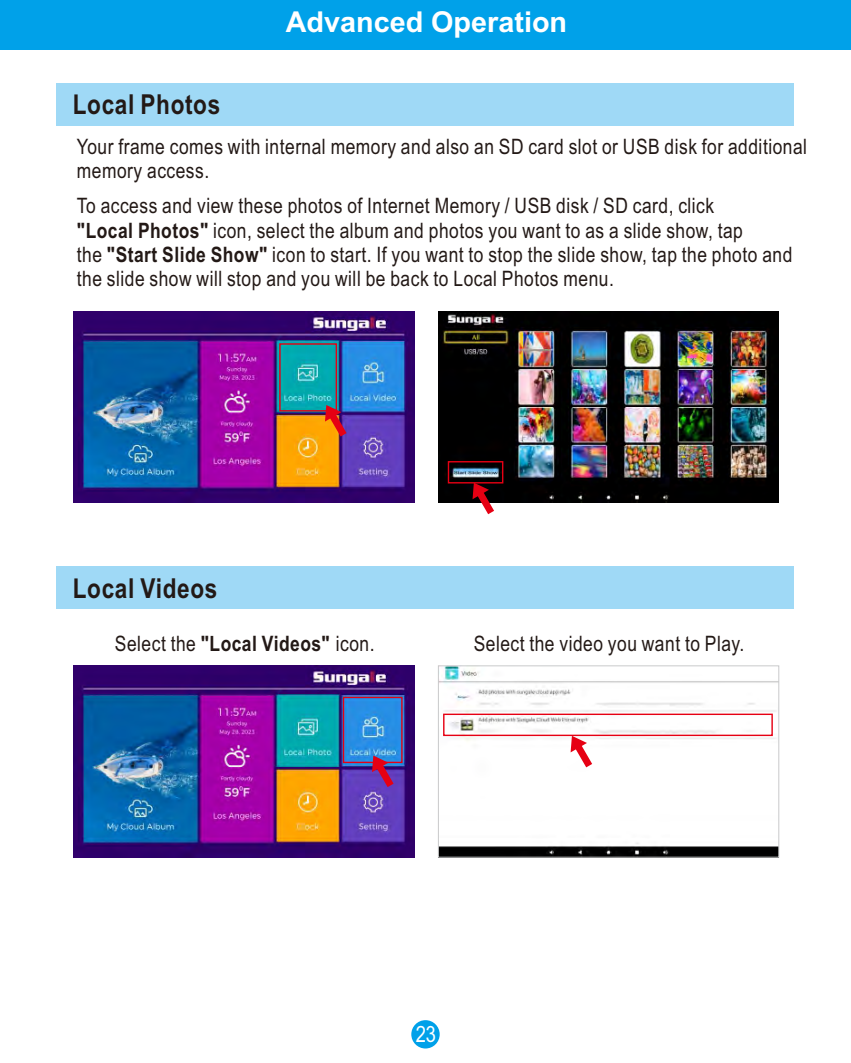
<style>
.page{position:relative;width:851px;height:1063px;background:#fff}
.page>*{position:absolute;margin:0;border:0;box-sizing:border-box;transform-origin:0 0}
.t1{font:700 28.75px "Arial";color:#fff}
.t2{font:700 27.5px "Arial Narrow";letter-spacing:.025em;color:#231916}
.t3{font:22.5px "Arial Narrow";color:#fff}
.t4{font:21.25px/24.2px "Arial Narrow";letter-spacing:.025em;color:#231916}
.s1{font-weight:700}
</style>
<div class="page">
<img style="left:74px;top:666px;width:340px;height:191px">
<img style="left:74px;top:311px;width:340px;height:192px">
<div style="left:57px;top:567px;width:737px;height:42px;background:#9fd9f6"></div>
<div style="left:57px;top:83px;width:737px;height:43px;background:#9fd9f6"></div>
<div style="left:0;top:0;width:850px;height:50px;background:#00a1e9"></div>
<img style="left:438px;top:311px;width:340px;height:192px">
<div style="left:411px;top:1020px;width:28px;height:29px;background:#00a1e9;border-radius:50%"></div>
<svg style="left:372px;top:756px;width:21px;height:31px"></svg>
<div style="left:447px;top:461px;width:56px;height:23px;border:1px solid #e60013"></div>
<div style="left:343px;top:697px;width:59px;height:66px;border:1px solid #e60013"></div>
<div style="left:279px;top:343px;width:58px;height:69px;border:1px solid #e60013"></div>
<svg style="left:325px;top:405px;width:21px;height:32px"></svg>
<svg style="left:472px;top:483px;width:22px;height:31px"></svg>
<img style="left:440px;top:667px;width:337px;height:189px">
<div style="left:438px;top:665px;width:341px;height:193px;border:1px solid #c9cacb"></div>
<div style="left:443px;top:714px;width:329px;height:22px;border:1px solid #e60013"></div>
<svg style="left:570px;top:736px;width:22px;height:31px"></svg>
<h1 class="t1" style="left:286px;top:12px;width:283px">Advanced Operation</h1>
<p class="t2" style="left:73px;top:94px;width:149px">Local Photos</p>
<p class="t4" style="left:77px;top:136px;width:731px">Your frame comes with internal memory and also an SD card slot or USB disk for additional memory access.</p>
<p class="t4" style="left:77px;top:196px;width:717px">To access and view these photos of Internet Memory / USB disk / SD card, click<br><span class="s1">"Local Photos"</span> icon, select the album and photos you want to as a slide show, tap<br>the <span class="s1">"Start Slide Show"</span> icon to start. If you want to stop the slide show, tap the photo and the slide show will stop and you will be back to Local Photos menu.</p>
<p class="t2" style="left:73px;top:578px;width:146px">Local Videos</p>
<p class="t4" style="left:115px;top:634px;width:261px">Select the <span class="s1">"Local Videos"</span> icon.</p>
<p class="t4" style="left:473px;top:634px;width:272px">Select the video you want to Play.</p>
<p class="t3" style="left:415px;top:1026px;width:22px">23</p>
</div>
